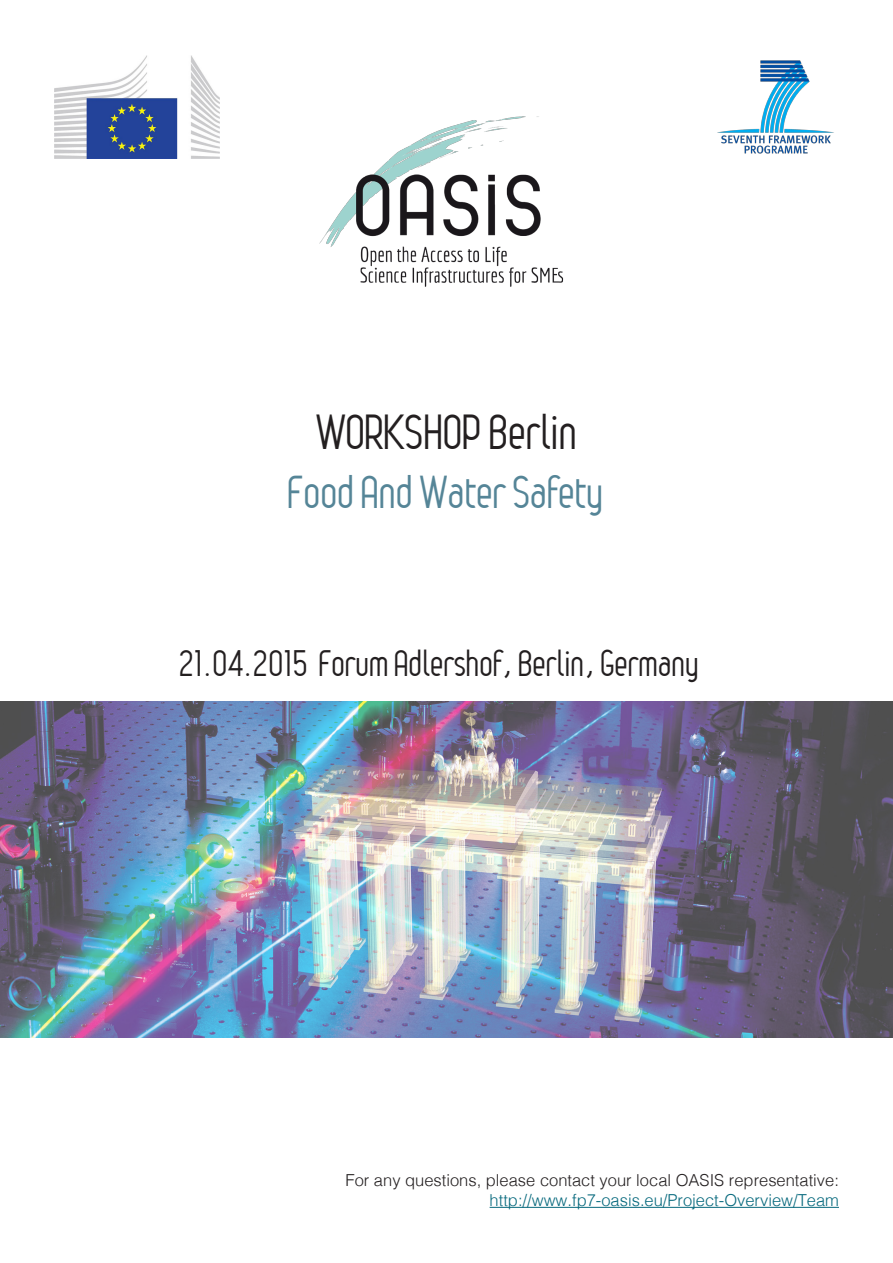
<style>
.page{position:relative;width:893px;height:1263px;background:#fff}
.page>*{position:absolute;margin:0;border:0;box-sizing:border-box;transform-origin:0 0}
.t1{font:48px "Leger";color:#231f20}
.t2{font:45px "Leger";color:#558597}
.t3{font:36px "Leger";color:#231f20}
.t4{font:300 16.5px "Helvetica";color:#231f20}
.t5{font:300 16.5px "Helvetica";color:#07697d}
</style>
<div class="page">
<img style="left:320px;top:117px;width:244px;height:170px">
<img style="left:717px;top:60px;width:117px;height:94px">
<img style="left:54px;top:56px;width:165px;height:103px">
<img style="left:0;top:701px;width:893px;height:336px">
<hr style="left:490px;top:1207px;width:349px;height:1px;background:#07697d">
<p class="t1" style="left:316px;top:404px;width:262px">WORKSHOP Berlin</p>
<p class="t2" style="left:288px;top:466px;width:317px">Food And Water Safety</p>
<p class="t3" style="left:178px;top:643px;width:522px">21.04.2015 Forum Adlershof, Berlin, Germany</p>
<p class="t4" style="left:346px;top:1166px;width:495px">For any questions, please contact your local OASIS representative:</p>
<p class="t5" style="left:490px;top:1186px;width:351px">http://www.fp7-oasis.eu/Project-Overview/Team</p>
</div>
